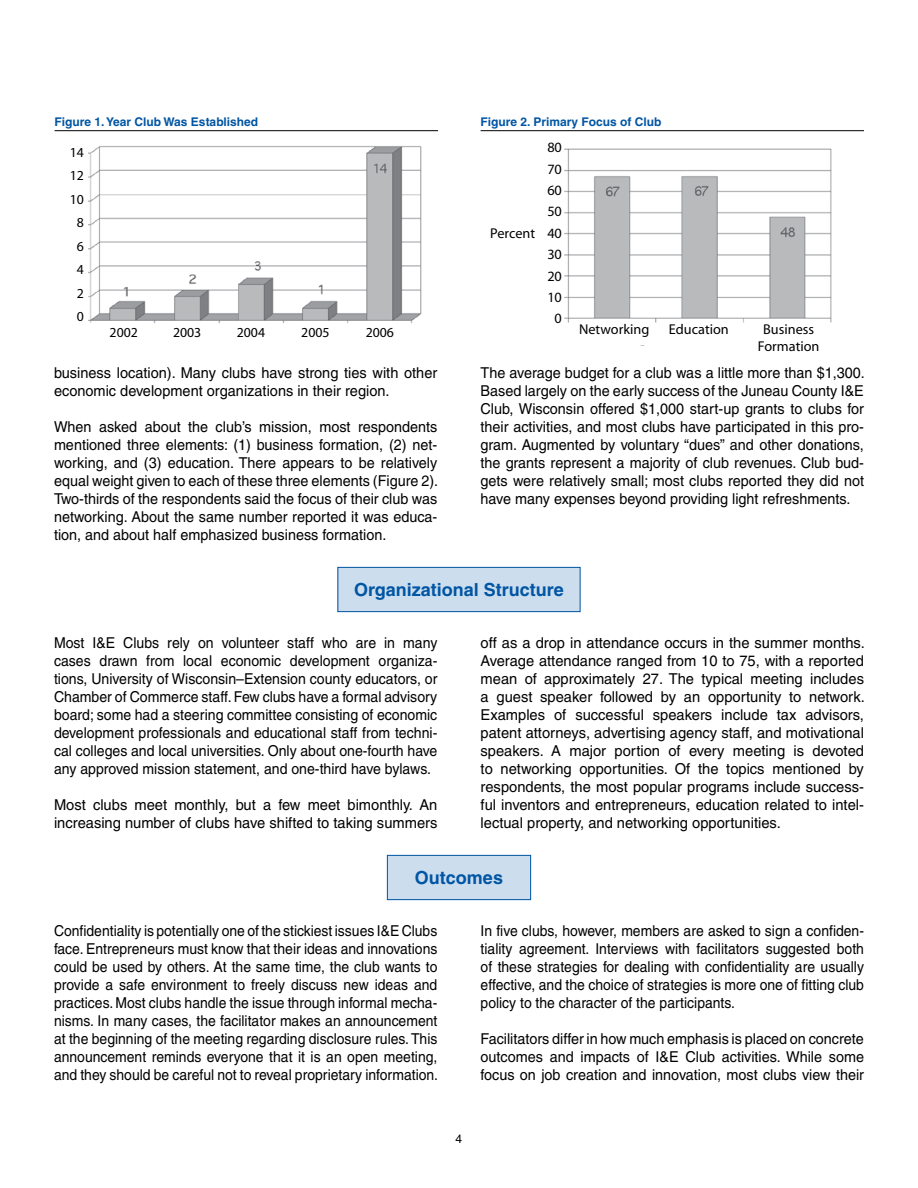
<style>
.page{position:relative;width:918px;height:1188px;background:#fff}
.page>*{position:absolute;margin:0;border:0;box-sizing:border-box;transform-origin:0 0}
.t1{font:700 18px "Helvetica";color:#0055a4}
.t2{font:15px/18px "Helvetica";color:#000;text-align:justify;scale:.96 1}
.t3{font:15px/18px "Helvetica";color:#000;text-align:justify;scale:.93 1}
.t4{font:15px/18px "Helvetica";color:#000}
.t5{font:15px/18px "Helvetica";color:#000;text-align:justify;scale:.94 1}
.t6{font:14.25px/21.3px "Myriad";color:#000;text-align:center}
.t7{font:13.8px/23.4px "Myriad";color:#000;text-align:center}
.t8{font:700 12px "Helvetica";color:#0055a4}
.t9{font:12px "Helvetica";color:#000}
</style>
<div class="page">
<div style="left:338px;top:567px;width:242px;height:45px;background:#ccdded"></div>
<div style="left:338px;top:567px;width:242px;height:45px;border:1px solid #0055a4"></div>
<div style="left:387px;top:855px;width:144px;height:45px;background:#ccdded"></div>
<div style="left:387px;top:855px;width:144px;height:45px;border:1px solid #0055a4"></div>
<hr style="left:55px;top:130px;width:383px;height:1px;background:#000">
<img style="left:88px;top:146px;width:334px;height:177px">
<hr style="left:481px;top:130px;width:383px;height:1px;background:#000">
<img style="left:564px;top:148px;width:268px;height:198px">
<div style="left:570px;top:326px;width:253px;height:19px;background:#fff"></div>
<p class="t8" style="left:55px;top:114px;width:205px">Figure 1. Year Club Was Established</p>
<p class="t7" style="left:70px;top:141px;width:16px">14<br>12<br>10<br>8<br>6<br>4<br>2<br>0</p>
<p class="t7" style="left:110px;top:321px;width:30px">2002</p>
<p class="t7" style="left:173px;top:321px;width:30px">2003</p>
<p class="t7" style="left:237px;top:321px;width:30px">2004</p>
<p class="t7" style="left:301px;top:321px;width:30px">2005</p>
<p class="t7" style="left:366px;top:321px;width:30px">2006</p>
<p class="t4" style="left:54px;top:364px;width:385px">business location). Many clubs have strong ties with other economic development organizations in their region.</p>
<p class="t2" style="left:54px;top:418px;width:402px">When asked about the club’s mission, most respondents mentioned three elements: (1) business formation, (2) net&shy;working, and (3) education. There appears to be relatively equal weight given to each of these three elements (Figure 2).<br>Two-thirds of the respondents said the focus of their club was networking. About the same number reported it was educa&shy;tion, and about half emphasized business formation.</p>
<p class="t8" style="left:481px;top:114px;width:183px">Figure 2. Primary Focus of Club</p>
<p class="t6" style="left:547px;top:138px;width:16px">80<br>70<br>60<br>50<br>40<br>30<br>20<br>10<br>0</p>
<p class="t6" style="left:579px;top:319px;width:72px">Networking</p>
<p class="t6" style="left:669px;top:319px;width:61px">Education</p>
<p class="t6" style="left:758px;top:321px;width:63px;line-height:17.1px">Business<br>Formation</p>
<p class="t6" style="left:490px;top:223px;width:46px">Percent</p>
<p class="t2" style="left:481px;top:364px;width:402px">The average budget for a club was a little more than $1,300.<br>Based largely on the early success of the Juneau County I&amp;E Club, Wisconsin offered $1,000 start-up grants to clubs for their activities, and most clubs have participated in this pro&shy;gram. Augmented by voluntary “dues” and other donations, the grants represent a majority of club revenues. Club bud&shy;gets were relatively small; most clubs reported they did not have many expenses beyond providing light refreshments.</p>
<h3 class="t1" style="left:354px;top:578px;width:211px">Organizational Structure</h3>
<p class="t5" style="left:54px;top:634px;width:409px">Most I&amp;E Clubs rely on volunteer staff who are in many cases drawn from local economic development organiza&shy;tions, University of Wisconsin–Extension county educators, or Chamber of Commerce staff. Few clubs have a formal advisory board; some had a steering committee consisting of economic development professionals and educational staff from techni&shy;cal colleges and local universities. Only about one-fourth have any approved mission statement, and one-third have bylaws.</p>
<p class="t4" style="left:54px;top:796px;width:385px">Most clubs meet monthly, but a few meet bimonthly. An increasing number of clubs have shifted to taking summers</p>
<p class="t4" style="left:481px;top:634px;width:386px;text-align:justify">off as a drop in attendance occurs in the summer months.<br>Average attendance ranged from 10 to 75, with a reported mean of approximately 27. The typical meeting includes a guest speaker followed by an opportunity to network.<br>Examples of successful speakers include tax advisors, patent attorneys, advertising agency staff, and motivational speakers. A major portion of every meeting is devoted to networking opportunities. Of the topics mentioned by respondents, the most popular programs include success&shy;ful inventors and entrepreneurs, education related to intel&shy;lectual property, and networking opportunities.</p>
<h3 class="t1" style="left:415px;top:866px;width:90px">Outcomes</h3>
<p class="t3" style="left:54px;top:922px;width:415px">Confidentiality is potentially one of the stickiest issues I&amp;E Clubs face. Entrepreneurs must know that their ideas and innovations could be used by others. At the same time, the club wants to provide a safe environment to freely discuss new ideas and practices. Most clubs handle the issue through informal mecha&shy;nisms. In many cases, the facilitator makes an announcement at the beginning of the meeting regarding disclosure rules. This announcement reminds everyone that it is an open meeting, and they should be careful not to reveal proprietary information.</p>
<p class="t3" style="left:481px;top:922px;width:414px">In five clubs, however, members are asked to sign a confiden&shy;tiality agreement. Interviews with facilitators suggested both of these strategies for dealing with confidentiality are usually effective, and the choice of strategies is more one of fitting club policy to the character of the participants.</p>
<p class="t2" style="left:481px;top:1030px;width:401px">Facilitators differ in how much emphasis is placed on concrete outcomes and impacts of I&amp;E Club activities. While some focus on job creation and innovation, most clubs view their</p>
<p class="t9" style="left:456px;top:1131px;width:8px">4</p>
</div>
